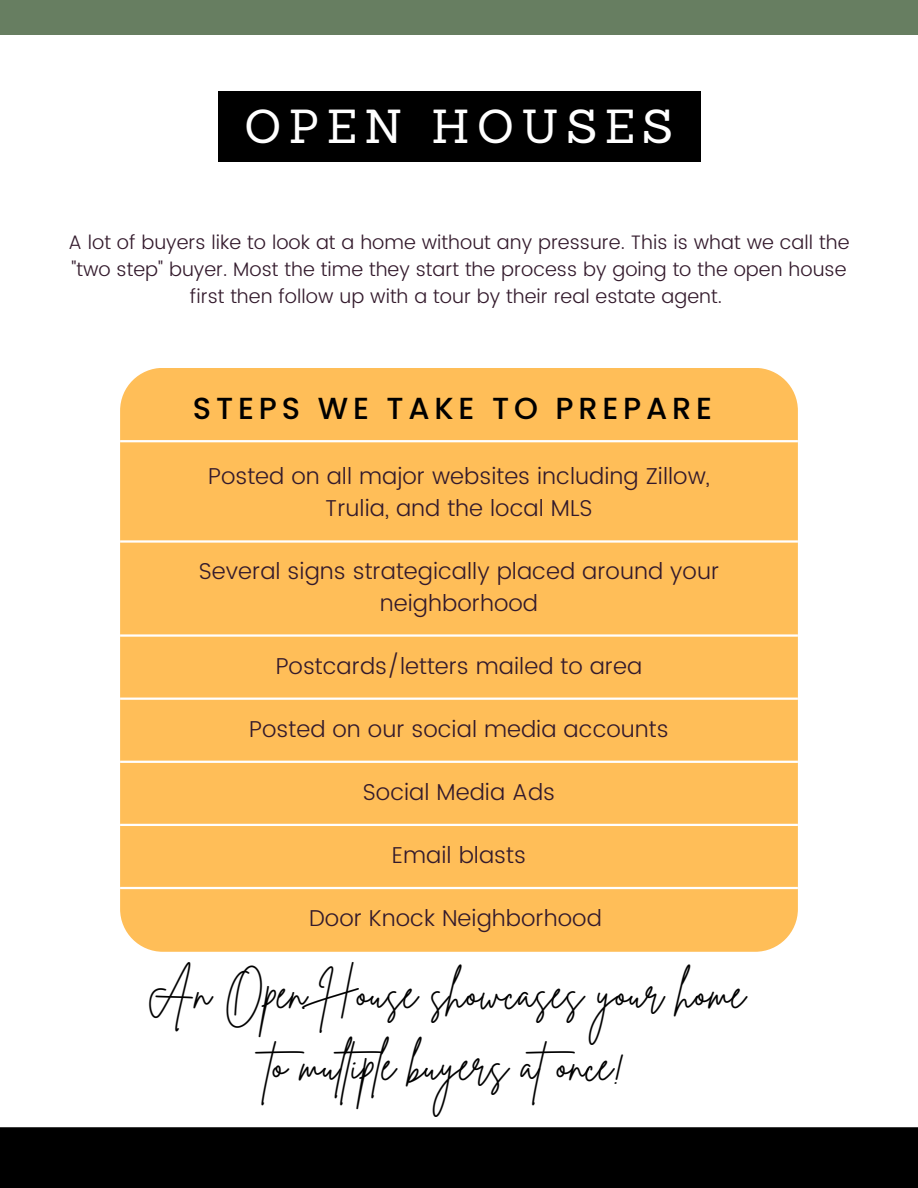
<style>
.page{position:relative;width:918px;height:1188px;background:#fff}
.page>*{position:absolute;margin:0;border:0;box-sizing:border-box;transform-origin:0 0}
.t1{font:46.5px "Sanchez";letter-spacing:.155em;color:#fff}
.t2{font:43.8px/72px "Brittany Signature";color:#000;text-align:center}
.t3{font:500 30.45px "Poppins";letter-spacing:.16em;color:#000}
.t4{font:300 22.95px/31.7px "Poppins";color:#331a2c;text-align:center}
.t5{font:300 19.5px/27px "Poppins";color:#331a2c;text-align:center}
</style>
<div class="page">
<div style="left:218px;top:92px;width:482px;height:70px;background:#000"></div>
<div style="left:0;top:0;width:918px;height:34px;background:#677e61"></div>
<div style="left:0;top:1127px;width:918px;height:61px;background:#000"></div>
<div style="left:120px;top:368px;width:678px;height:584px;background:#ffbe58;border-radius:43px"></div>
<hr style="left:120px;top:540px;width:678px;height:3px;background:#fff">
<hr style="left:120px;top:634px;width:678px;height:3px;background:#fff">
<hr style="left:120px;top:698px;width:678px;height:2px;background:#fff">
<hr style="left:120px;top:761px;width:678px;height:2px;background:#fff">
<hr style="left:120px;top:824px;width:678px;height:2px;background:#fff">
<hr style="left:120px;top:887px;width:678px;height:2px;background:#fff">
<hr style="left:120px;top:440px;width:678px;height:2px;background:#fff">
<h1 class="t1" style="left:245px;top:96px;width:430px">OPEN HOUSES</h1>
<p class="t5" style="left:68px;top:230px;width:782px">A lot of buyers like to look at a home without any pressure. This is what we call the "two step" buyer. Most the time they start the process by going to the open house first then follow up with a tour by their real estate agent.</p>
<h3 class="t3" style="left:193px;top:391px;width:521px">STEPS WE TAKE TO PREPARE</h3>
<p class="t4" style="left:208px;top:461px;width:503px">Posted on all major websites including Zillow,<br>Trulia, and the local MLS</p>
<p class="t4" style="left:199px;top:556px;width:522px">Several signs strategically placed around your neighborhood</p>
<p class="t4" style="left:276px;top:651px;width:368px">Postcards/letters mailed to area</p>
<p class="t4" style="left:249px;top:714px;width:421px">Posted on our social media accounts</p>
<p class="t4" style="left:363px;top:777px;width:194px">Social Media Ads</p>
<p class="t4" style="left:392px;top:840px;width:135px">Email blasts</p>
<p class="t4" style="left:309px;top:903px;width:294px">Door Knock Neighborhood</p>
<h2 class="t2" style="left:147px;top:955px;width:600px">An Open House showcases your home to multiple buyers atonce!</h2>
</div>
